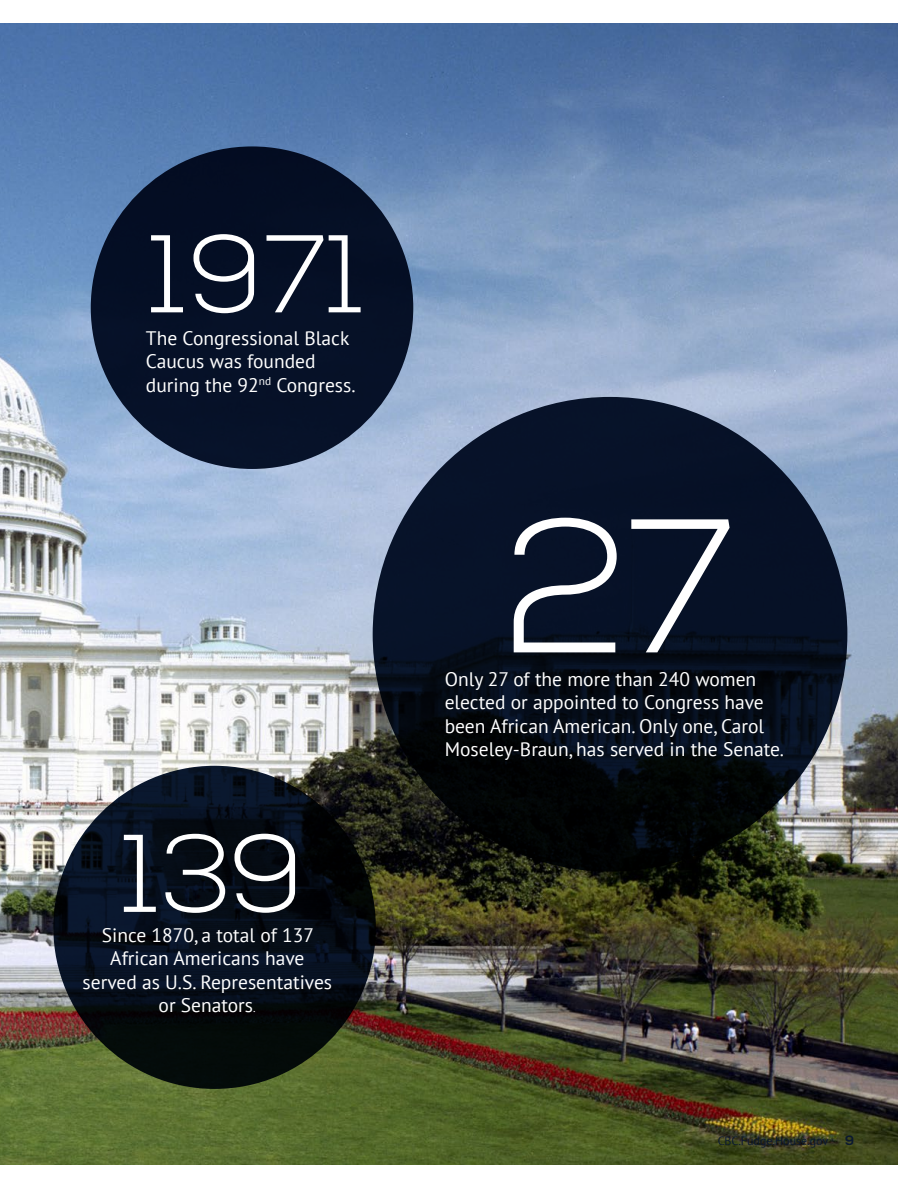
<style>
.page{position:relative;width:918px;height:1188px;background:#fff}
.page>*{position:absolute;margin:0;border:0;box-sizing:border-box;transform-origin:0 0}
.t1{font:300 190.05px "Nexa";color:#fff}
.t2{font:300 110.1px "Nexa";color:#fff}
.t3{font:19.5px/23.4px "PT Sans";color:#fff}
.t4{font:12px "PT Sans";color:#0b1930}
.s1{font-family:"Nexa";font-weight:300;font-size:16.5px}
.s2{font-family:"Nexa";font-weight:700;font-size:13.5px}
</style>
<div class="page">
<img style="left:0;top:24px;width:898px;height:1140px">
<svg style="left:373px;top:397px;width:474px;height:475px;background:#050d1c"></svg>
<div style="left:91px;top:146px;width:322px;height:323px;background:#051026;border-radius:50%"></div>
<svg style="left:53px;top:766px;width:323px;height:323px;background:#050d17"></svg>
<h2 class="t2" style="left:151px;top:211px;width:215px">1971</h2>
<p class="t3" style="left:146px;top:326px;width:211px">The Congressional Black<br>Caucus was founded during the 92<sup>nd</sup> Congress.</p>
<h2 class="t2" style="left:123px;top:811px;width:182px">139</h2>
<p class="t3" style="left:83px;top:946px;width:251px;text-align:center">African Americans have served as U.S. Representatives or Senators<span class="s1">.</span></p>
<p class="t3" style="left:102px;top:923px;width:214px">Since 1870, a total of 137</p>
<h1 class="t1" style="left:506px;top:478px;width:234px">27</h1>
<p class="t3" style="left:445px;top:667px;width:313px">Only 27 of the more than 240 women</p>
<p class="t3" style="left:445px;top:690px;width:341px">elected or appointed to Congress have been African American. Only one, Carol<br>Moseley-Braun, has served in the Senate.</p>
<p class="t4" style="left:718px;top:1133px;width:138px">CBC.Fudge.House.gov <span class="s2">9</span></p>
</div>
